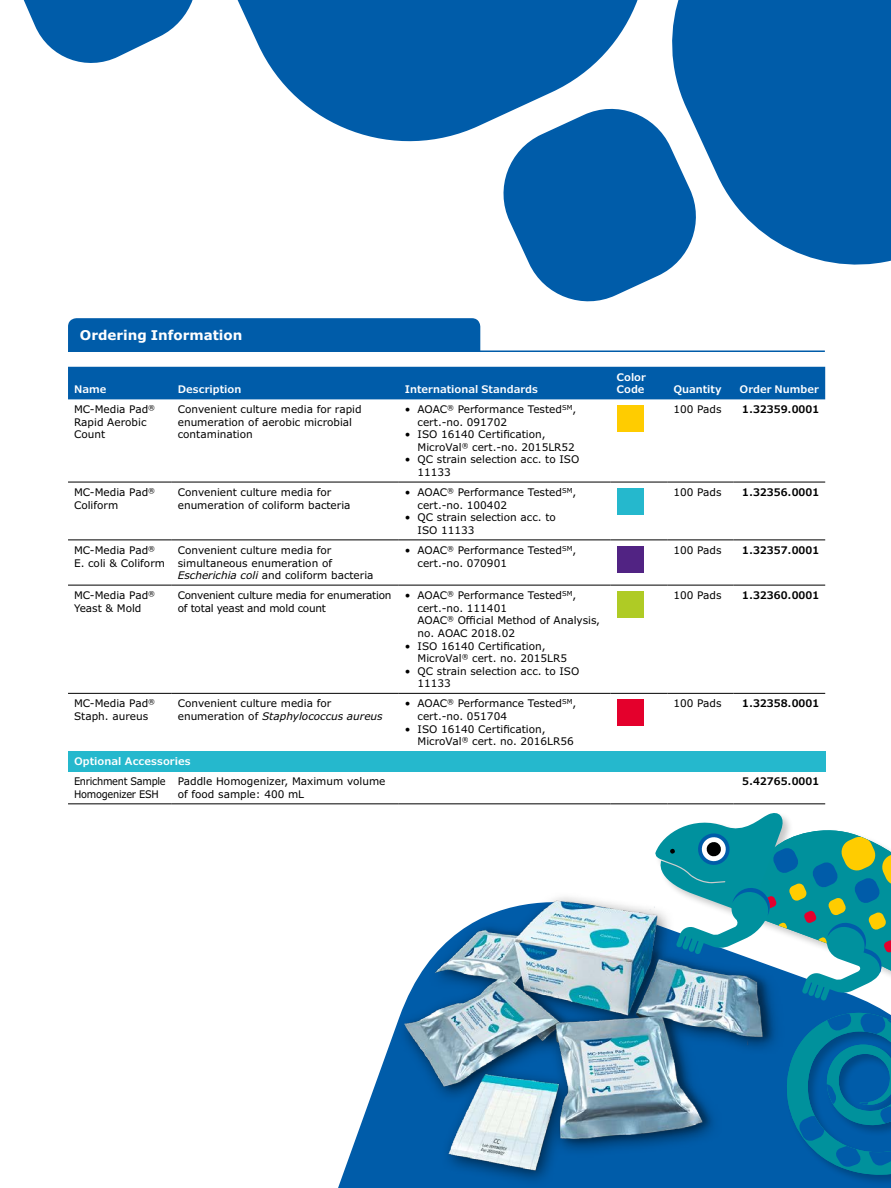
<style>
.page{position:relative;width:891px;height:1188px;background:#fff}
.page>*{position:absolute;margin:0;border:0;box-sizing:border-box;transform-origin:0 0}
.t1{font:700 13.5px "Verdana Pro";color:#fff}
.t2{font:10.5px/12.6px "Verdana Pro";color:#000}
.t3{font:600 10.5px/12.6px "Verdana Pro";color:#fff}
.t4{font:600 10.5px "Verdana Pro";color:#000}
.t5{font:10.5px/12.6px "Verdana Pro";letter-spacing:-.025em;color:#000}
.t6{font:10.5px/12.6px "Verdana Pro";letter-spacing:-.025em;color:#000;scale:.93 1}
.s1{font-style:italic}
</style>
<div class="page">
<svg style="left:655px;top:813px;width:134px;height:66px"></svg>
<svg style="left:750px;top:823px;width:141px;height:352px"></svg>
<svg style="left:819px;top:1083px;width:72px;height:85px;background:#006aa2"></svg>
<svg style="left:670px;top:831px;width:221px;height:206px;background:#31979e"></svg>
<div style="left:68px;top:318px;width:412px;height:32px;background:#005ca9"></div>
<hr style="left:68px;top:350px;width:757px;height:2px;background:#005ca9">
<img style="left:338px;top:879px;width:481px;height:309px">
<div style="left:68px;top:367px;width:757px;height:32px;background:#005ca9"></div>
<div style="left:68px;top:751px;width:757px;height:20px;background:#25b8cd"></div>
<hr style="left:68px;top:482px;width:104px;height:1px;background:#000">
<hr style="left:172px;top:482px;width:227px;height:1px;background:#000">
<hr style="left:399px;top:482px;width:212px;height:1px;background:#000">
<hr style="left:611px;top:482px;width:56px;height:1px;background:#000">
<hr style="left:667px;top:482px;width:67px;height:1px;background:#000">
<hr style="left:734px;top:482px;width:91px;height:1px;background:#000">
<hr style="left:68px;top:540px;width:104px;height:1px;background:#000">
<hr style="left:172px;top:540px;width:227px;height:1px;background:#000">
<hr style="left:399px;top:540px;width:212px;height:1px;background:#000">
<hr style="left:611px;top:540px;width:56px;height:1px;background:#000">
<hr style="left:667px;top:540px;width:67px;height:1px;background:#000">
<hr style="left:734px;top:540px;width:91px;height:1px;background:#000">
<hr style="left:68px;top:585px;width:104px;height:1px;background:#000">
<hr style="left:172px;top:585px;width:227px;height:1px;background:#000">
<hr style="left:399px;top:585px;width:212px;height:1px;background:#000">
<hr style="left:611px;top:585px;width:56px;height:1px;background:#000">
<hr style="left:667px;top:585px;width:67px;height:1px;background:#000">
<hr style="left:734px;top:585px;width:91px;height:1px;background:#000">
<hr style="left:68px;top:693px;width:104px;height:1px;background:#000">
<hr style="left:172px;top:693px;width:227px;height:1px;background:#000">
<hr style="left:399px;top:693px;width:212px;height:1px;background:#000">
<hr style="left:611px;top:693px;width:56px;height:1px;background:#000">
<hr style="left:667px;top:693px;width:67px;height:1px;background:#000">
<hr style="left:734px;top:693px;width:91px;height:1px;background:#000">
<hr style="left:68px;top:803px;width:104px;height:1px;background:#000">
<hr style="left:172px;top:803px;width:227px;height:1px;background:#000">
<hr style="left:399px;top:803px;width:212px;height:1px;background:#000">
<hr style="left:611px;top:803px;width:56px;height:1px;background:#000">
<hr style="left:667px;top:803px;width:67px;height:1px;background:#000">
<hr style="left:734px;top:803px;width:91px;height:1px;background:#000">
<div style="left:617px;top:405px;width:26px;height:27px;background:#fc0"></div>
<div style="left:617px;top:488px;width:26px;height:27px;background:#25b8cd"></div>
<div style="left:617px;top:546px;width:26px;height:27px;background:#512383"></div>
<div style="left:617px;top:591px;width:26px;height:27px;background:#afcb25"></div>
<div style="left:617px;top:699px;width:26px;height:27px;background:#e4002c"></div>
<svg style="left:503px;top:164px;width:148px;height:138px;background:#2774b6"></svg>
<svg style="left:23px;top:0;width:163px;height:63px"></svg>
<svg style="left:186px;top:0;width:465px;height:164px;fill:#005ca9"></svg>
<svg style="left:651px;top:0;width:240px;height:279px;fill:#005ca9"></svg>
<p class="t1" style="left:80px;top:327px;width:164px">Ordering Information</p>
<p class="t3" style="left:74px;top:383px;width:34px">Name</p>
<p class="t3" style="left:178px;top:383px;width:65px">Description</p>
<p class="t3" style="left:405px;top:383px;width:135px">International Standards</p>
<p class="t2" style="left:74px;top:403px;width:83px">MC-Media Pad<sup>®<br></sup>Rapid Aerobic<br>Count</p>
<p class="t2" style="left:178px;top:403px;width:185px">Convenient culture media for rapid enumeration of aerobic microbial contamination</p>
<p class="t2" style="left:418px;top:403px;width:160px;text-indent:-13px">• AOAC<sup>®</sup> Performance Tested<sup>SM</sup>, cert.-no. 091702</p>
<p class="t2" style="left:418px;top:428px;width:159px;text-indent:-13px">• ISO 16140 Certification,<br>MicroVal<sup>®</sup> cert.-no. 2015LR52</p>
<p class="t2" style="left:418px;top:453px;width:163px;text-indent:-13px">• QC strain selection acc. to ISO<br>11133</p>
<p class="t2" style="left:74px;top:486px;width:83px">MC-Media Pad<sup>®<br></sup>Coliform</p>
<p class="t2" style="left:178px;top:486px;width:174px">Convenient culture media for enumeration of coliform bacteria</p>
<p class="t2" style="left:418px;top:486px;width:160px;text-indent:-13px">• AOAC<sup>®</sup> Performance Tested<sup>SM</sup>, cert.-no. 100402</p>
<p class="t2" style="left:418px;top:511px;width:140px;text-indent:-13px">• QC strain selection acc. to<br>ISO 11133</p>
<p class="t3" style="left:617px;top:371px;width:31px">Color<br>Code</p>
<p class="t3" style="left:673px;top:383px;width:50px">Quantity</p>
<p class="t3" style="left:740px;top:383px;width:81px">Order Number</p>
<p class="t2" style="left:673px;top:403px;width:50px">100 Pads</p>
<p class="t4" style="left:742px;top:402px;width:78px">1.32359.0001</p>
<p class="t2" style="left:673px;top:486px;width:50px">100 Pads</p>
<p class="t4" style="left:742px;top:485px;width:78px">1.32356.0001</p>
<p class="t2" style="left:74px;top:544px;width:93px">MC-Media Pad<sup>®<br></sup>E. coli &amp; Coliform</p>
<p class="t2" style="left:178px;top:544px;width:197px">Convenient culture media for simultaneous enumeration of<br><span class="s1">Escherichia coli</span> and coliform bacteria</p>
<p class="t2" style="left:418px;top:544px;width:160px;text-indent:-13px">• AOAC<sup>®</sup> Performance Tested<sup>SM</sup>, cert.-no. 070901</p>
<p class="t2" style="left:673px;top:544px;width:50px">100 Pads</p>
<p class="t4" style="left:742px;top:543px;width:78px">1.32357.0001</p>
<p class="t2" style="left:74px;top:589px;width:83px">MC-Media Pad<sup>®<br></sup>Yeast &amp; Mold</p>
<p class="t5" style="left:178px;top:589px;width:215px">Convenient culture media for enumeration of total yeast and mold count</p>
<p class="t2" style="left:418px;top:589px;width:184px;text-indent:-13px">• AOAC<sup>®</sup> Performance Tested<sup>SM</sup>, cert.-no. 111401<br>AOAC<sup>®</sup> Official Method of Analysis, no. AOAC 2018.02</p>
<p class="t2" style="left:418px;top:640px;width:151px;text-indent:-13px">• ISO 16140 Certification,<br>MicroVal<sup>®</sup> cert. no. 2015LR5</p>
<p class="t2" style="left:418px;top:665px;width:163px;text-indent:-13px">• QC strain selection acc. to ISO<br>11133</p>
<p class="t2" style="left:673px;top:589px;width:50px">100 Pads</p>
<p class="t4" style="left:742px;top:589px;width:78px">1.32360.0001</p>
<p class="t2" style="left:74px;top:697px;width:83px">MC-Media Pad<sup>®<br></sup>Staph. aureus</p>
<p class="t2" style="left:178px;top:697px;width:206px">Convenient culture media for enumeration of <span class="s1">Staphylococcus aureus</span></p>
<p class="t2" style="left:418px;top:697px;width:160px;text-indent:-13px">• AOAC<sup>®</sup> Performance Tested<sup>SM</sup>, cert.-no. 051704</p>
<p class="t2" style="left:418px;top:723px;width:158px;text-indent:-13px">• ISO 16140 Certification,<br>MicroVal<sup>®</sup> cert. no. 2016LR56</p>
<p class="t2" style="left:673px;top:697px;width:50px">100 Pads</p>
<p class="t4" style="left:742px;top:697px;width:78px">1.32358.0001</p>
<p class="t3" style="left:74px;top:755px;width:118px">Optional Accessories</p>
<p class="t6" style="left:74px;top:775px;width:100px">Enrichment Sample<br>Homogenizer ESH</p>
<p class="t2" style="left:178px;top:775px;width:209px">Paddle Homogenizer, Maximum volume of food sample: 400 mL</p>
<p class="t4" style="left:742px;top:775px;width:78px">5.42765.0001</p>
</div>
